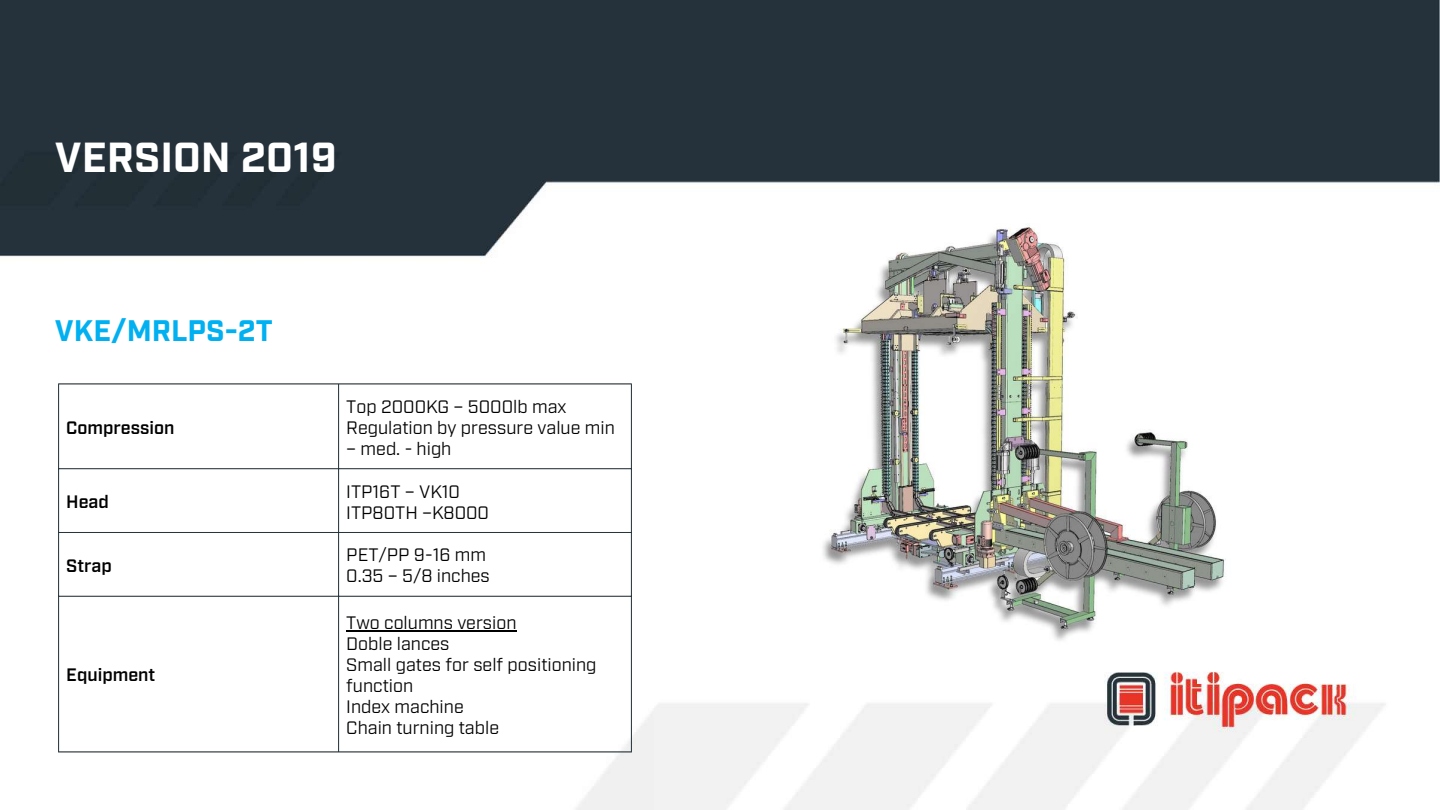
<style>
.page{position:relative;width:1440px;height:810px;background:#fff}
.page>*{position:absolute;margin:0;border:0;box-sizing:border-box;transform-origin:0 0}
.t1{font:700 42px "Industry";color:#fff}
.t2{font:700 29.7px "Industry";color:#00b0f0}
.t3{font:18px/21px "Industry";color:#000}
.t4{font:600 18px "Industry";color:#000}
</style>
<div class="page">
<img style="left:0;top:0;width:1440px;height:810px">
<hr style="left:346px;top:630px;width:171px;height:2px;background:#000">
<hr style="left:58px;top:384px;width:1px;height:367px;background:#26333b">
<hr style="left:338px;top:384px;width:1px;height:367px;background:#26333b">
<hr style="left:631px;top:384px;width:1px;height:367px;background:#26333b">
<hr style="left:58px;top:383px;width:574px;height:1px;background:#26333b">
<hr style="left:58px;top:468px;width:574px;height:1px;background:#26333b">
<hr style="left:58px;top:532px;width:574px;height:1px;background:#26333b">
<hr style="left:58px;top:596px;width:574px;height:1px;background:#26333b">
<hr style="left:58px;top:751px;width:574px;height:1px;background:#26333b">
<img style="left:791px;top:223px;width:483px;height:426px">
<h1 class="t1" style="left:55px;top:128px;width:283px">VERSION 2019</h1>
<h2 class="t2" style="left:55px;top:310px;width:219px">VKE/MRLPS-2T</h2>
<p class="t4" style="left:66px;top:415px;width:110px">Compression</p>
<p class="t3" style="left:346px;top:395px;width:270px">Top 2000KG – 5000lb max<br>Regulation by pressure value min</p>
<p class="t3" style="left:346px;top:437px;width:107px">– med. - high</p>
<p class="t4" style="left:66px;top:490px;width:44px">Head</p>
<p class="t3" style="left:346px;top:479px;width:144px">ITP16T – VK10<br>ITP80TH –K8000</p>
<p class="t4" style="left:66px;top:553px;width:47px">Strap</p>
<p class="t3" style="left:346px;top:543px;width:145px">PET/PP 9-16 mm<br>0.35 – 5/8 inches</p>
<p class="t4" style="left:66px;top:663px;width:91px">Equipment</p>
<p class="t3" style="left:346px;top:611px;width:252px">Two columns version<br>Doble lances<br>Small gates for self positioning function<br>Index machine<br>Chain turning table</p>
</div>
